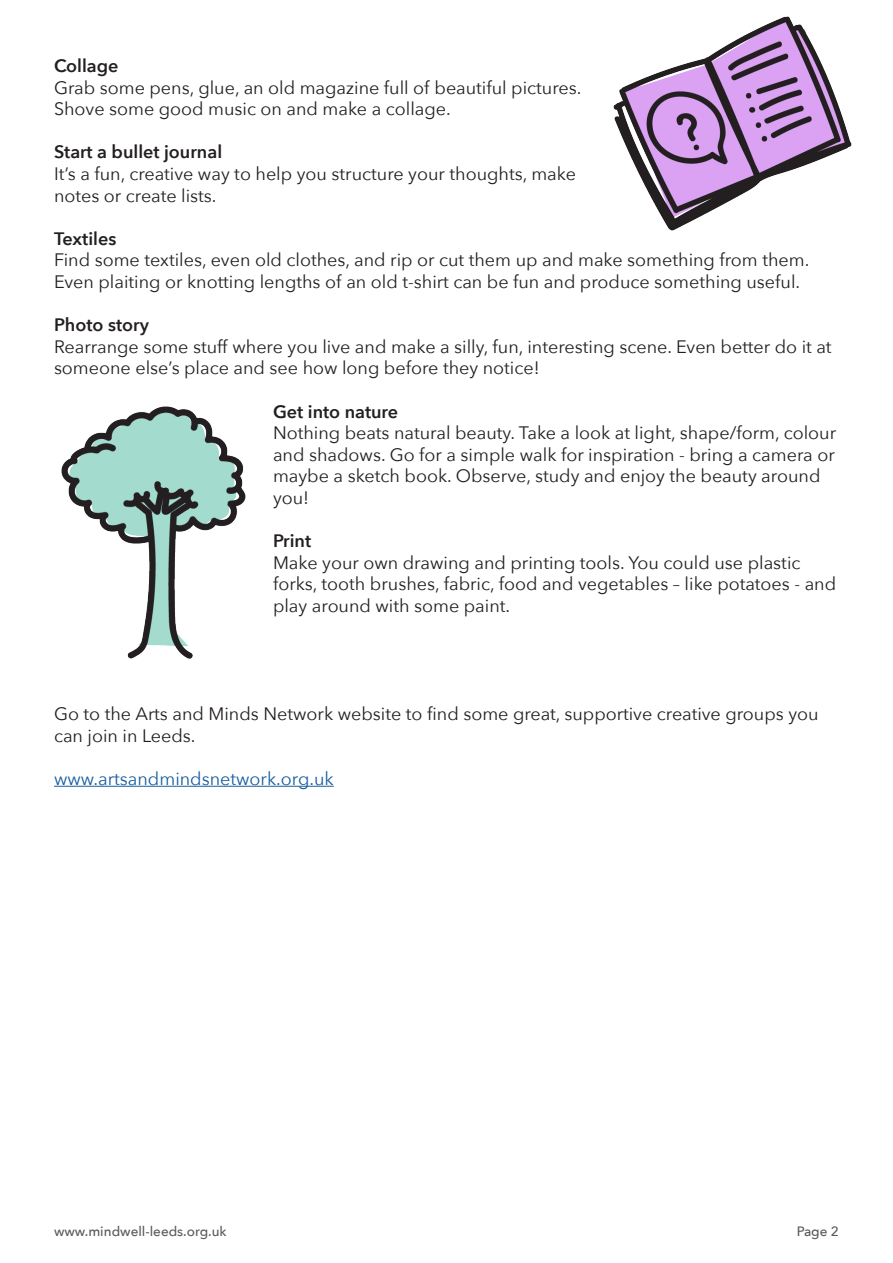
<style>
.page{position:relative;width:893px;height:1263px;background:#fff}
.page>*{position:absolute;margin:0;border:0;box-sizing:border-box;transform-origin:0 0}
.t1{font:18px/21.6px "Avenir Next";color:#231f20}
.t2{font:600 18px "Avenir Next";color:#231f20}
.t3{font:18px "Avenir Next";color:#175d9e}
.t4{font:500 13.5px "Avenir Next";color:#595959}
</style>
<div class="page">
<hr style="left:54px;top:786px;width:280px;height:1px;background:#175d9e">
<img style="left:613px;top:16px;width:239px;height:215px">
<img style="left:61px;top:406px;width:185px;height:253px">
<p class="t2" style="left:54px;top:50px;width:66px">Collage</p>
<p class="t1" style="left:54px;top:76px;width:529px">Grab some pens, glue, an old magazine full of beautiful pictures.<br>Shove some good music on and make a collage.</p>
<p class="t2" style="left:54px;top:137px;width:170px">Start a bullet journal</p>
<p class="t1" style="left:54px;top:162px;width:523px">It’s a fun, creative way to help you structure your thoughts, make notes or create lists.</p>
<p class="t2" style="left:54px;top:223px;width:64px">Textiles</p>
<p class="t1" style="left:54px;top:249px;width:757px">Find some textiles, even old clothes, and rip or cut them up and make something from them.<br>Even plaiting or knotting lengths of an old t-shirt can be fun and produce something useful.</p>
<p class="t2" style="left:54px;top:309px;width:96px">Photo story</p>
<p class="t1" style="left:54px;top:335px;width:779px">Rearrange some stuff where you live and make a silly, fun, interesting scene. Even better do it at someone else’s place and see how long before they notice!</p>
<p class="t2" style="left:273px;top:396px;width:127px">Get into nature</p>
<p class="t1" style="left:273px;top:421px;width:565px">Nothing beats natural beauty. Take a look at light, shape/form, colour and shadows. Go for a simple walk for inspiration - bring a camera or maybe a sketch book. Observe, study and enjoy the beauty around you!</p>
<p class="t2" style="left:273px;top:525px;width:40px">Print</p>
<p class="t1" style="left:273px;top:551px;width:565px">Make your own drawing and printing tools. You could use plastic forks, tooth brushes, fabric, food and vegetables – like potatoes - and play around with some paint.</p>
<p class="t1" style="left:54px;top:702px;width:766px">Go to the Arts and Minds Network website to find some great, supportive creative groups you can join in Leeds.</p>
<p class="t3" style="left:54px;top:763px;width:281px">www.artsandmindsnetwork.org.uk</p>
<p class="t4" style="left:54px;top:1220px;width:174px">www.mindwell-leeds.org.uk</p>
<p class="t4" style="left:797px;top:1220px;width:44px">Page 2</p>
</div>
